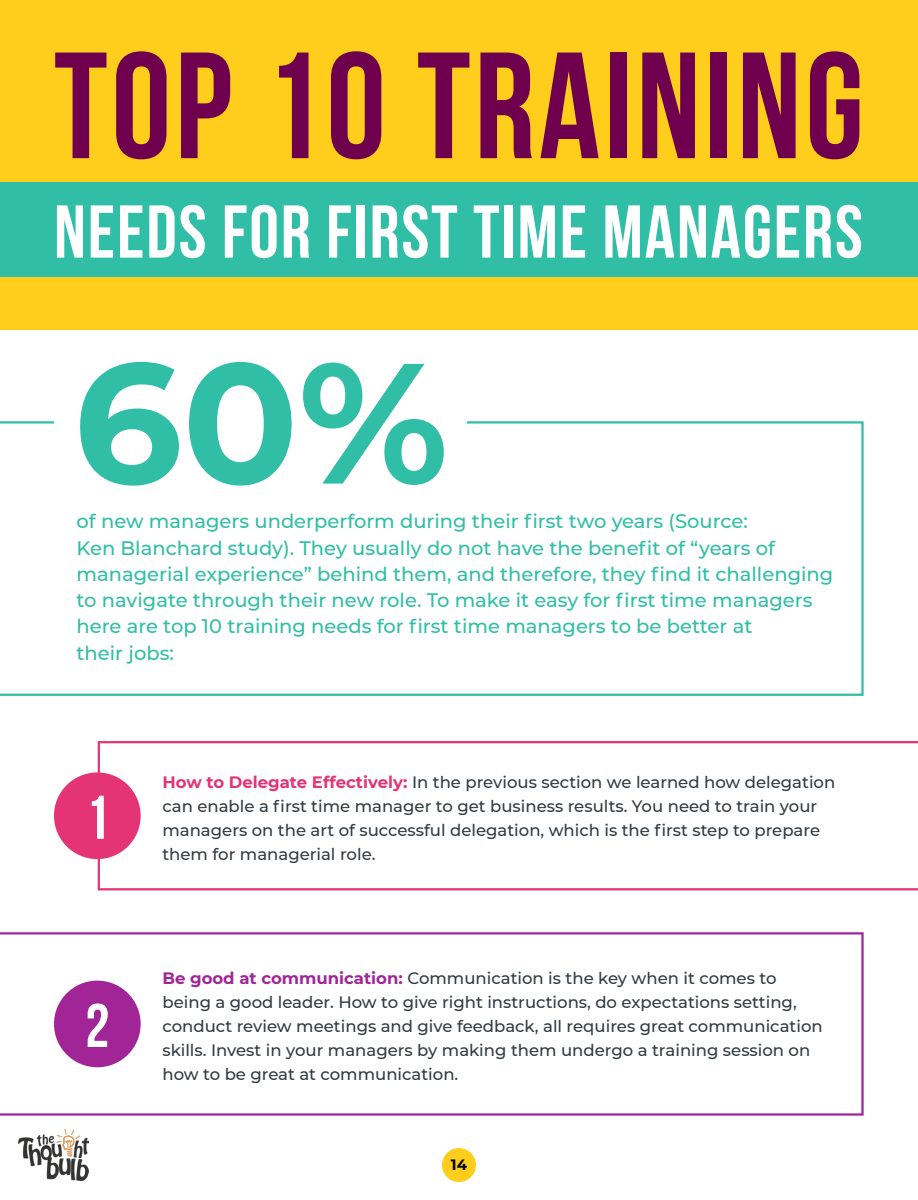
<style>
.page{position:relative;width:918px;height:1200px;background:#fff}
.page>*{position:absolute;margin:0;border:0;box-sizing:border-box;transform-origin:0 0}
.t1{font:700 171px "Montserrat";color:#30bea6}
.t2{font:700 150.9px "Bebas Neue";letter-spacing:.025em;color:#6f004d}
.t3{font:700 74.55px "Bebas Neue";letter-spacing:.025em;color:#fff}
.t4{font:700 61.5px "Bebas Neue";color:#fff}
.t5{font:500 19.5px/26.2px "Montserrat";color:#30bea6}
.t6{font:500 16.5px/24px "Montserrat";color:#303b42}
.t7{font:700 15px "Montserrat";color:#000}
.s1{font-weight:700;color:#e43475}
.s2{font-weight:700;color:#a12597}
</style>
<div class="page">
<div style="left:442px;top:1148px;width:34px;height:34px;background:#ffce1c;border-radius:50%"></div>
<svg style="left:0;top:421px;width:864px;height:275px"></svg>
<svg style="left:98px;top:741px;width:820px;height:149px"></svg>
<div style="left:54px;top:351px;width:412px;height:145px;background:#fff"></div>
<div style="left:0;top:0;width:918px;height:329px;background:#ffce1c"></div>
<div style="left:0;top:182px;width:918px;height:95px;background:#30bea6"></div>
<div style="left:54px;top:772px;width:87px;height:87px;background:#e43475;border-radius:50%"></div>
<svg style="left:0;top:932px;width:864px;height:184px"></svg>
<div style="left:54px;top:981px;width:87px;height:86px;background:#a12597;border-radius:50%"></div>
<img style="left:19px;top:1130px;width:70px;height:51px">
<h2 class="t2" style="left:54px;top:23px;width:812px">TOP 10 TRAINING</h2>
<h3 class="t3" style="left:54px;top:191px;width:810px">NEEDS FOR FIRST TIME MANAGERS</h3>
<h1 class="t1" style="left:74px;top:300px;width:376px">60%</h1>
<p class="t5" style="left:76px;top:508px;width:758px">of new managers underperform during their first two years (Source:<br>Ken Blanchard study). They usually do not have the benefit of “years of managerial experience” behind them, and therefore, they find it challenging to navigate through their new role. To make it easy for first time managers here are top 10 training needs for first time managers to be better at<br>their jobs:</p>
<h3 class="t4" style="left:85px;top:784px;width:26px">1</h3>
<h3 class="t4" style="left:85px;top:992px;width:26px">2</h3>
<p class="t6" style="left:162px;top:769px;width:674px"><span class="s1">How to Delegate Effectively:</span> In the previous section we learned how delegation can enable a first time manager to get business results. You need to train your managers on the art of successful delegation, which is the first step to prepare them for managerial role.</p>
<p class="t6" style="left:162px;top:965px;width:662px"><span class="s2">Be good at communication:</span> Communication is the key when it comes to being a good leader. How to give right instructions, do expectations setting, conduct review meetings and give feedback, all requires great communication skills. Invest in your managers by making them undergo a training session on how to be great at communication.</p>
<p class="t7" style="left:451px;top:1154px;width:18px">14</p>
</div>
